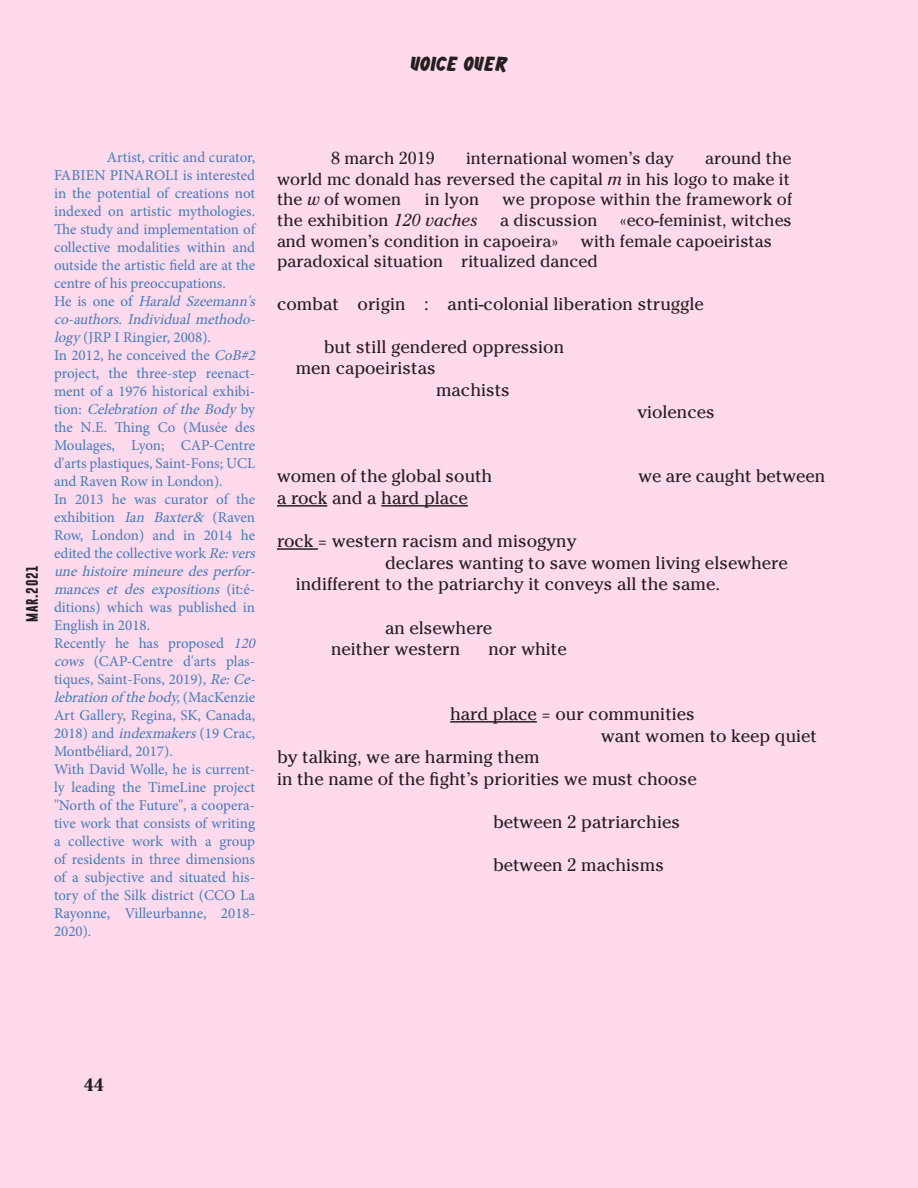
<style>
.page{position:relative;width:918px;height:1188px;background:#ffd9ec}
.page>*{position:absolute;margin:0;border:0;box-sizing:border-box;transform-origin:0 0}
.t1{font:21px "Freelancer";color:#241f1f}
.t2{font:18px/21.6px "Cheltenham Std";color:#241f1f}
.t3{font:700 18px "Cheltenham Std";color:#241f1f}
.t4{font:17.25px/20.7px "Cheltenham Std";color:#241f1f;text-align:justify}
.t5{font:15px/18px "Minion Pro";color:#457bb8}
.t6{font:700 12px "Gobold";letter-spacing:.05em;color:#241f1f}
.s1{font-style:italic}
</style>
<div class="page">
<hr style="left:277px;top:505px;width:50px;height:2px;background:#241f1f">
<hr style="left:381px;top:505px;width:87px;height:2px;background:#241f1f">
<hr style="left:277px;top:548px;width:41px;height:2px;background:#241f1f">
<hr style="left:450px;top:721px;width:87px;height:2px;background:#241f1f">
<h1 class="t1" style="left:410px;top:52px;width:98px">VOICE OVER</h1>
<p class="t6" style="left:24px;top:622px;width:57px;rotate:-90deg">MAR.2021</p>
<p class="t5" style="left:54px;top:148px;width:207px;text-indent:53px">Artist, critic and curator,<br>FABIEN PINAROLI is interested in the potential of creations not indexed on artistic mythologies.<br>The study and implementation of collective modalities within and outside the artistic field are at the centre of his preoccupations.<br>H e i s o n e o f <span class="s1">Harald Szeemann's co-authors. Individual methodo&shy;logy</span>(JRP I Ringier, 2008).<br>In 2012, he conceived the <span class="s1">CoB#2 </span>project, the three-step reenact&shy;ment of a 1976 historical exhibi&shy;t i o n : <span class="s1">Celebration of the Body</span> b y the N.E. Thing Co (Musée des<br>Moulages, Lyon; CAP-Centre d'arts plastiques, Saint-Fons; UCL and Raven Row in London).<br>In 2013 he was curator of the exhibition <span class="s1">Ian Baxter&amp;</span> (Raven<br>Row, London) and in 2014 he edited the collective work <span class="s1">Re:vers une histoire mineure des perfor&shy;mances et des expositions</span> ( i t : é - ditions) which was published in<br>English in 2018.<br>Recently he has proposed <span class="s1">120 cows</span> (CAP-Centre d'arts plas&shy;tiques, Saint-Fons, 2019), <span class="s1">Re:Ce&shy;lebration of thebody,</span>( M a c K e n z i e<br>Art Gallery, Regina, SK, Canada,<br>2018) and <span class="s1">indexmakers</span>(19 Crac,<br>Montbéliard, 2017).<br>With David Wolle, he is current&shy;ly leading the TimeLine project "North of the Future", a coopera&shy;tive work that consists of writing a collective work with a group of residents in three dimensions of a subjective and situated his&shy;tory of the Silk district (CCO La<br>Rayonne, Villeurbanne, 2018-<br>2020).</p>
<p class="t4" style="left:331px;top:148px;width:105px">8 march 2019</p>
<p class="t4" style="left:466px;top:148px;width:209px">international women’s day</p>
<p class="t4" style="left:277px;top:148px;width:516px;text-indent:428px">around the world mc donald has reversed the capital <span class="s1">m</span> in his logo to make it the <span class="s1">w</span> of women</p>
<p class="t4" style="left:425px;top:189px;width:56px">in lyon</p>
<p class="t4" style="left:503px;top:189px;width:291px">we propose within the framework of</p>
<p class="t4" style="left:277px;top:210px;width:202px">the exhibition <span class="s1">120 vaches</span></p>
<p class="t4" style="left:500px;top:210px;width:99px">a discussion</p>
<p class="t4" style="left:620px;top:210px;width:174px">«eco-feminist, witches</p>
<p class="t4" style="left:277px;top:230px;width:283px">and women’s condition in capoeira»</p>
<p class="t4" style="left:277px;top:230px;width:497px;text-indent:304px">with female capoeiristas paradoxical situation ritualized danced</p>
<p class="t2" style="left:277px;top:293px;width:428px">combat origin : anti-colonial liberation struggle</p>
<p class="t2" style="left:324px;top:336px;width:242px">but still gendered oppression</p>
<p class="t2" style="left:296px;top:357px;width:142px">men capoeiristas</p>
<p class="t2" style="left:436px;top:379px;width:75px">machists</p>
<p class="t2" style="left:637px;top:401px;width:79px">violences</p>
<p class="t2" style="left:277px;top:465px;width:217px">women of the global south</p>
<p class="t2" style="left:639px;top:465px;width:188px">we are caught between</p>
<p class="t2" style="left:277px;top:487px;width:192px">a rock and a hard place</p>
<p class="t2" style="left:277px;top:530px;width:301px">rock = western racism and misogyny</p>
<p class="t2" style="left:385px;top:552px;width:404px">declares wanting to save women living elsewhere</p>
<p class="t2" style="left:296px;top:573px;width:426px">indifferent to the patriarchy it conveys all the same.</p>
<p class="t2" style="left:331px;top:617px;width:163px;text-indent:54px">an elsewhere neither western</p>
<p class="t2" style="left:488px;top:638px;width:80px">nor white</p>
<p class="t2" style="left:450px;top:703px;width:246px">hard place = our communities</p>
<p class="t2" style="left:601px;top:725px;width:217px">want women to keep quiet</p>
<p class="t2" style="left:277px;top:746px;width:264px">by talking, we are harming them</p>
<p class="t2" style="left:277px;top:768px;width:421px">in the name of the fight’s priorities we must choose</p>
<p class="t2" style="left:493px;top:811px;width:189px">between 2 patriarchies</p>
<p class="t2" style="left:493px;top:854px;width:172px">between 2 machisms</p>
<p class="t3" style="left:84px;top:1074px;width:22px">44</p>
</div>
